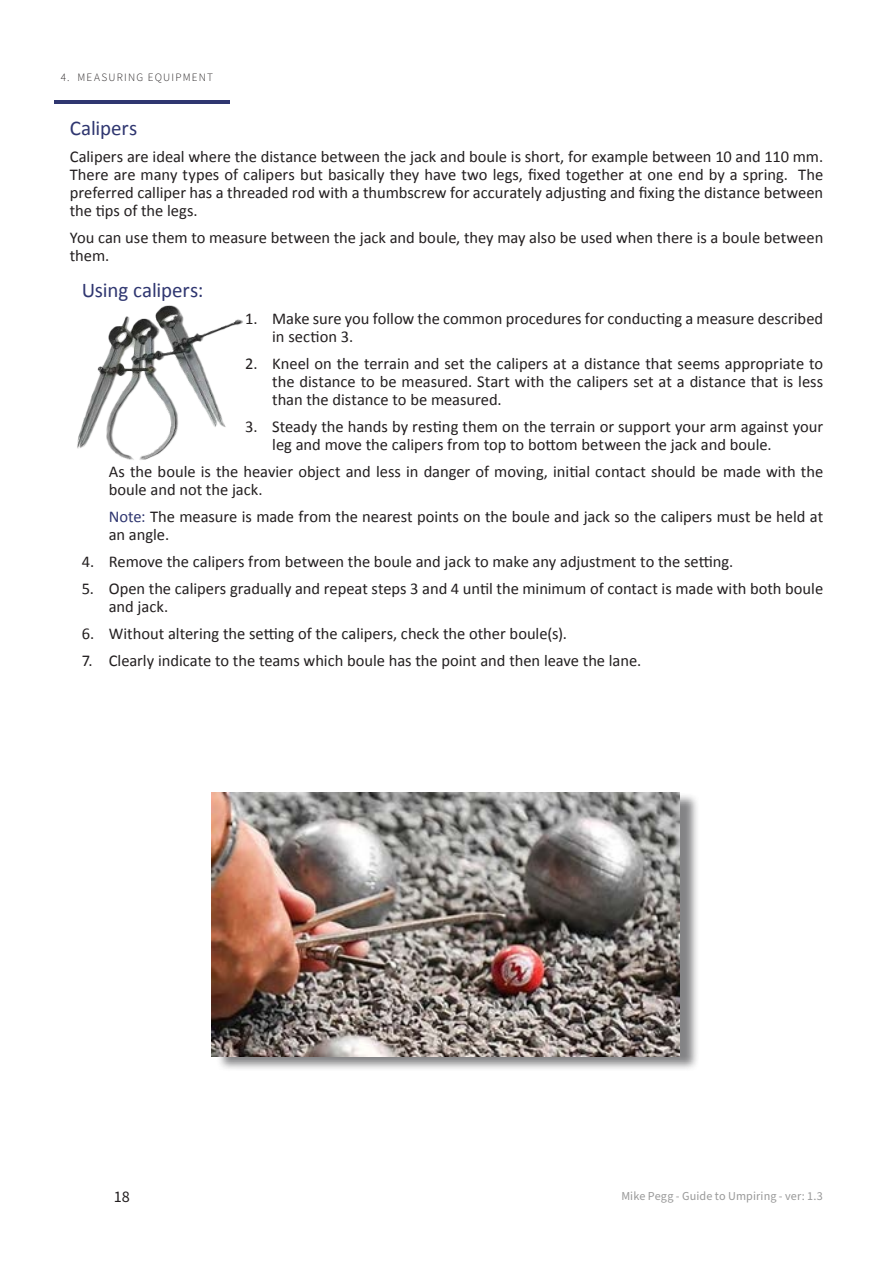
<style>
.page{position:relative;width:893px;height:1263px;background:#fff}
.page>*{position:absolute;margin:0;border:0;box-sizing:border-box;transform-origin:0 0}
.Body_Text_-_First_Li{font:21px "Calibri";letter-spacing:-.01em;color:#2f3670}
.Body_Text_-_First_Li-2{font:16.5px/18px "Calibri";color:#231f20}
.t1{font:16.2px "Source Sans Pro";color:#231f20}
.t2{font:12.15px "Source Sans Pro";letter-spacing:.005em;color:#999}
.t3{font:300 11.25px "Source Sans Pro";letter-spacing:.105em;color:#231f20}
.s1{color:#2f3670}
</style>
<div class="page">
<hr style="left:54px;top:100px;width:176px;height:3px;background:#2f3670">
<img style="left:77px;top:305px;width:166px;height:155px">
<div style="left:216px;top:792px;width:484px;height:280px;background:#5a5a5d;opacity:.75"></div>
<img style="left:212px;top:793px;width:467px;height:263px">
<p class="t3" style="left:61px;top:70px;width:154px">4. M EASURING EQUIPMENT</p>
<p class="Body_Text_-_First_Li" style="left:70px;top:113px;width:69px">Calipers</p>
<p class="Body_Text_-_First_Li-2" style="left:70px;top:147px;width:755px;text-align:justify">Calipers are ideal where the distance between the jack and boule is short, for example between 10 and 110 mm.<br>There are many types of calipers but basically they have two legs, fixed together at one end by a spring. The preferred calliper has a threaded rod with a thumbscrew for accurately adjusting and fixing the distance between the tips of the legs.</p>
<p class="Body_Text_-_First_Li-2" style="left:70px;top:228px;width:755px">You can use them to measure between the jack and boule, they may also be used when there is a boule between them.</p>
<p class="Body_Text_-_First_Li" style="left:82px;top:275px;width:123px">Using calipers:</p>
<p class="Body_Text_-_First_Li-2" style="left:272px;top:309px;width:552px;text-indent:-27px">1. Make sure you follow the common procedures for conducting a measure described in section 3.</p>
<p class="Body_Text_-_First_Li-2" style="left:272px;top:354px;width:552px;text-align:justify;text-indent:-27px">2. Kneel on the terrain and set the calipers at a distance that seems appropriate to the distance to be measured. Start with the calipers set at a distance that is less than the distance to be measured.</p>
<p class="Body_Text_-_First_Li-2" style="left:272px;top:417px;width:552px;text-indent:-27px">3. Steady the hands by resting them on the terrain or support your arm against your leg and move the calipers from top to bottom between the jack and boule.</p>
<p class="Body_Text_-_First_Li-2" style="left:109px;top:462px;width:716px">As the boule is the heavier object and less in danger of moving, initial contact should be made with the boule and not the jack.</p>
<p class="Body_Text_-_First_Li-2" style="left:109px;top:507px;width:716px"><span class="s1">Note:</span> The measure is made from the nearest points on the boule and jack so the calipers must be held at an angle.</p>
<p class="Body_Text_-_First_Li-2" style="left:82px;top:552px;width:653px">4. Remove the calipers from between the boule and jack to make any adjustment to the setting.</p>
<p class="Body_Text_-_First_Li-2" style="left:109px;top:579px;width:716px;text-indent:-27px">5. Open the calipers gradually and repeat steps 3 and 4 until the minimum of contact is made with both boule and jack.</p>
<p class="Body_Text_-_First_Li-2" style="left:82px;top:624px;width:487px">6. Without altering the setting of the calipers, check the other boule(s).</p>
<p class="Body_Text_-_First_Li-2" style="left:82px;top:651px;width:561px">7. Clearly indicate to the teams which boule has the point and then leave the lane.</p>
<p class="t1" style="left:114px;top:1185px;width:18px">18</p>
<p class="t2" style="left:621px;top:1188px;width:203px">Mike Pegg - Guide to Umpiring - ver: 1.3</p>
</div>
